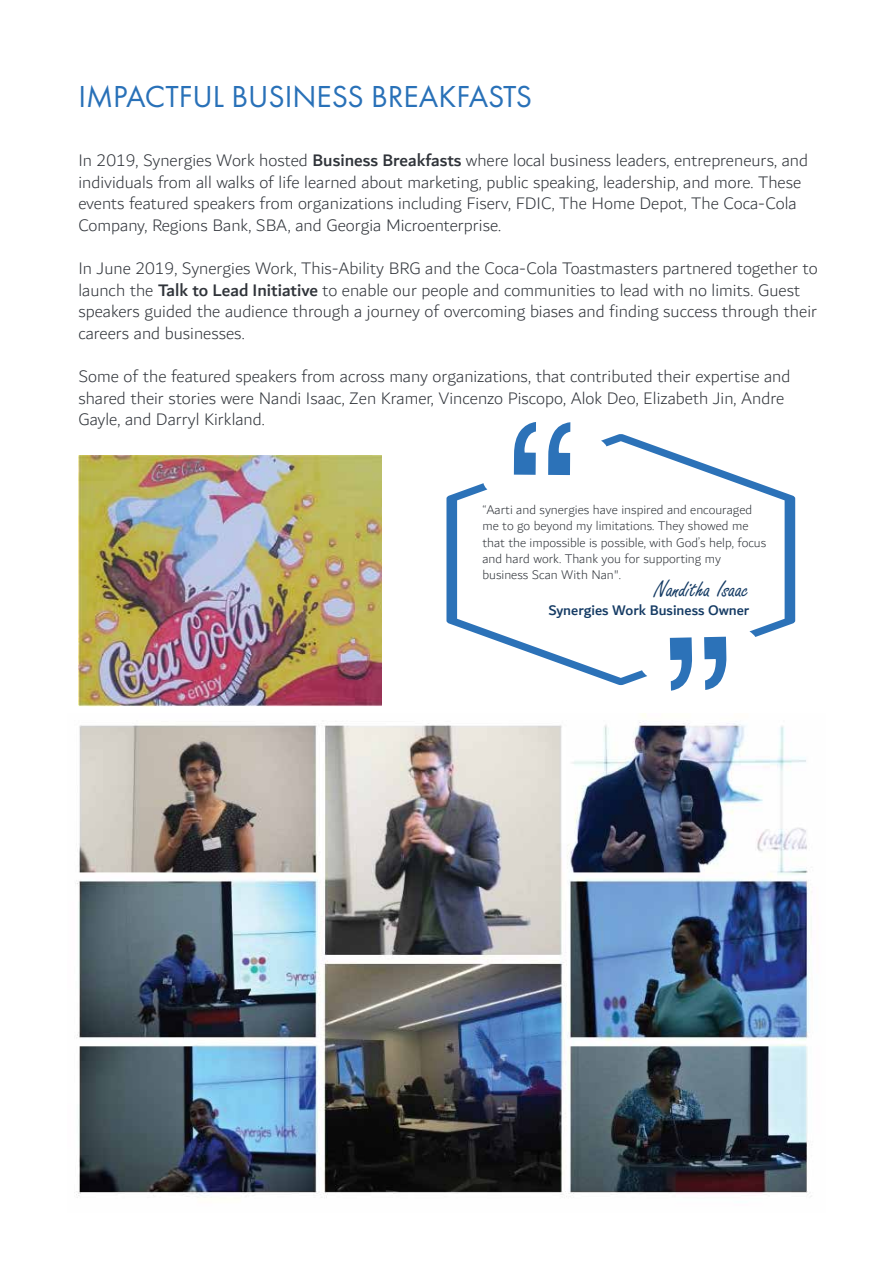
<style>
.page{position:relative;width:893px;height:1263px;background:#fff}
.page>*{position:absolute;margin:0;border:0;box-sizing:border-box;transform-origin:0 0}
.t1{font:31.5px "Futura PT";color:#2971b8}
.t2{font:25.5px "Freestyle Script";color:#153b64}
.t3{font:300 18px/21.6px "Dubai";color:#30343a}
.t4{font:500 15px "Dubai";color:#153b64}
.t5{font:300 13.5px/16.2px "Dubai";color:#31353b}
.s1{font-weight:500}
</style>
<div class="page">
<img style="left:74px;top:713px;width:738px;height:485px">
<img style="left:78px;top:455px;width:304px;height:251px">
<svg style="left:446px;top:422px;width:349px;height:269px"></svg>
<h1 class="t1" style="left:78px;top:78px;width:455px">IMPACTFUL BUSINESS BREAKFASTS</h1>
<p class="t3" style="left:78px;top:150px;width:731px">In 2019, Synergies Work hosted <span class="s1">Business Breakfasts</span> where local business leaders, entrepreneurs, and individuals from all walks of life learned about marketing, public speaking, leadership, and more. These events featured speakers from organizations including Fiserv, FDIC, The Home Depot, The Coca-Cola Company, Regions Bank, SBA, and Georgia Microenterprise.</p>
<p class="t3" style="left:78px;top:258px;width:741px">In June 2019, Synergies Work, This-Ability BRG and the Coca-Cola Toastmasters partnered together to launch the <span class="s1">Talk to Lead Initiative</span> to enable our people and communities to lead with no limits. Guest speakers guided the audience through a journey of overcoming biases and finding success through their careers and businesses.</p>
<p class="t3" style="left:78px;top:366px;width:714px">Some of the featured speakers from across many organizations, that contributed their expertise and shared their stories were Nandi Isaac, Zen Kramer, Vincenzo Piscopo, Alok Deo, Elizabeth Jin, Andre<br>Gayle, and Darryl Kirkland.</p>
<p class="t5" style="left:482px;top:502px;width:285px">“Aarti and synergies have inspired and encouraged me to go beyond my limitations. They showed me that the impossible is possible, with God’s help, focus and hard work. Thank you for supporting my business Scan With Nan".</p>
<h2 class="t2" style="left:654px;top:575px;width:97px">Nanditha Isaac</h2>
<p class="t4" style="left:548px;top:601px;width:202px">Synergies Work Business Owner</p>
</div>
